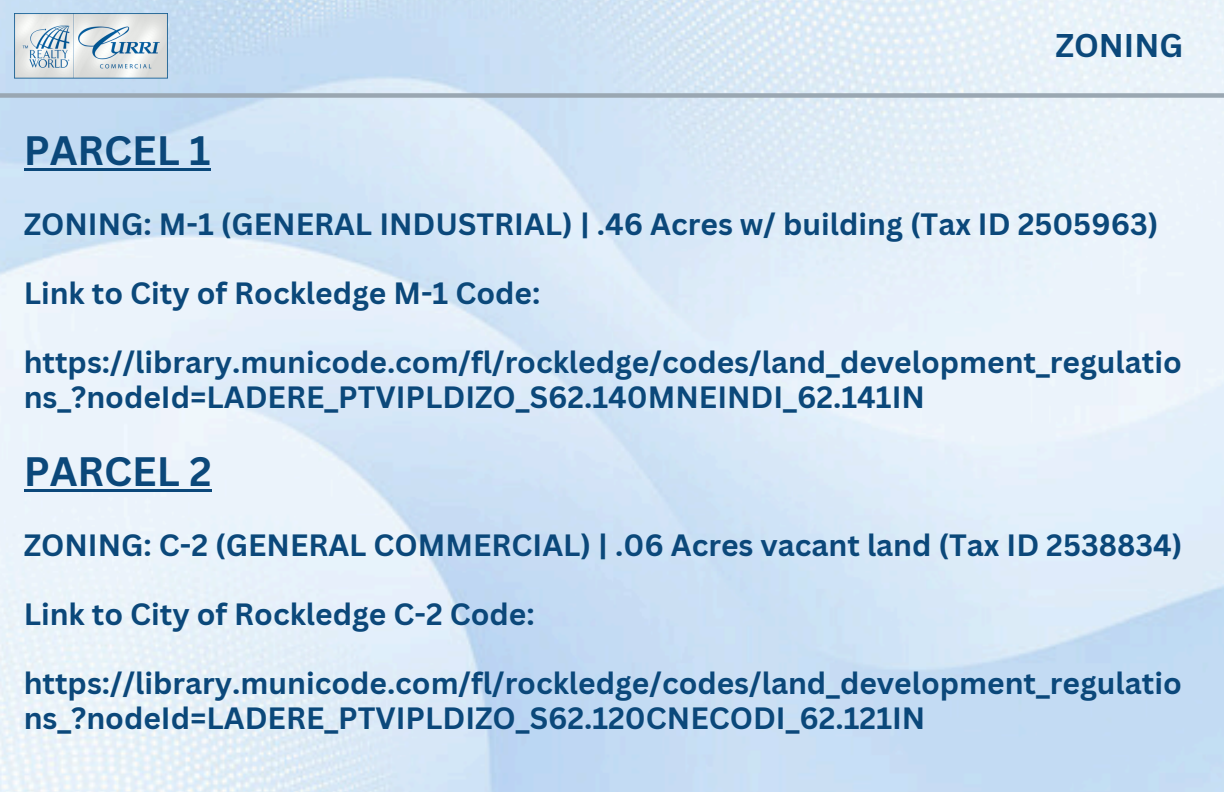
<style>
.page{position:relative;width:1224px;height:792px;background:#fff}
.page>*{position:absolute;margin:0;border:0;box-sizing:border-box;transform-origin:0 0}
.t1{font:700 40px "Canva Sans";color:#0b487a}
.t2{font:700 32px "Canva Sans";color:#0b487a}
.t3{font:700 30px/34.4px "Canva Sans";color:#0b487a}
</style>
<div class="page">
<img style="left:0;top:0;width:1224px;height:792px">
<img style="left:15px;top:14px;width:153px;height:66px">
<div style="left:0;top:93px;width:1224px;height:5px;background:#9aa7b2"></div>
<hr style="left:24px;top:168px;width:186px;height:3px;background:#0b487a">
<hr style="left:24px;top:489px;width:188px;height:3px;background:#0b487a">
<h2 class="t1" style="left:24px;top:122px;width:188px">PARCEL 1</h2>
<p class="t2" style="left:1055px;top:23px;width:129px">ZONING</p>
<h1 class="t3" style="left:24px;top:206px;width:1136px">ZONING: M-1 (GENERAL INDUSTRIAL) | .46 Acres w/ building (Tax ID 2505963)</h1>
<p class="t3" style="left:24px;top:275px;width:518px">Link to City of Rockledge M-1 Code:</p>
<p class="t3" style="left:24px;top:344px;width:1160px">https://library.municode.com/fl/rockledge/codes/land_development_regulatio ns_?nodeId=LADERE_PTVIPLDIZO_S62.140MNEINDI_62.141IN</p>
<p class="t1" style="left:24px;top:443px;width:189px">PARCEL 2</p>
<h1 class="t3" style="left:24px;top:527px;width:1160px">ZONING: C-2 (GENERAL COMMERCIAL) | .06 Acres vacant land (Tax ID 2538834)</h1>
<p class="t3" style="left:24px;top:596px;width:512px">Link to City of Rockledge C-2 Code:</p>
<p class="t3" style="left:24px;top:665px;width:1160px">https://library.municode.com/fl/rockledge/codes/land_development_regulatio ns_?nodeId=LADERE_PTVIPLDIZO_S62.120CNECODI_62.121IN</p>
</div>
